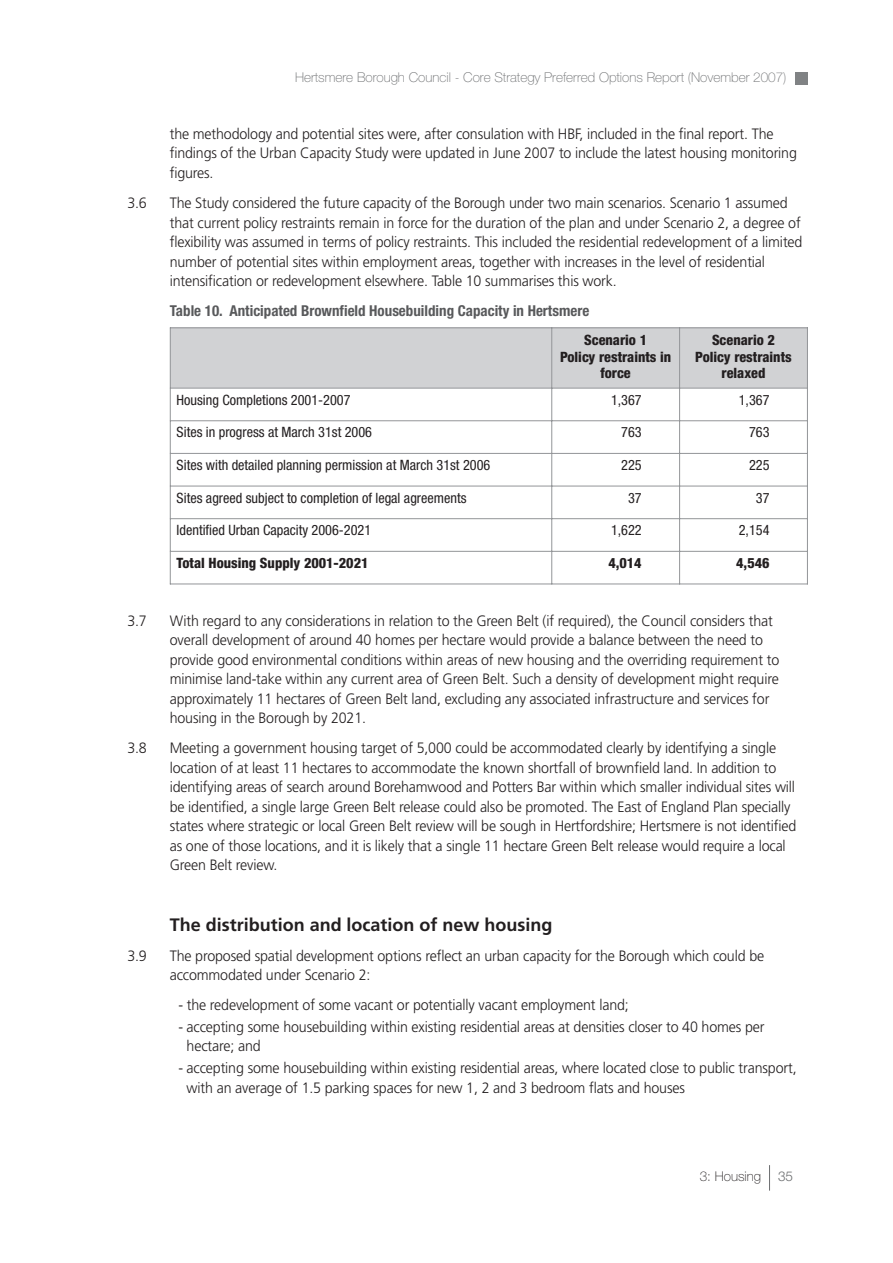
<style>
.page{position:relative;width:893px;height:1263px;background:#fff}
.page>*{position:absolute;margin:0;border:0;box-sizing:border-box;transform-origin:0 0}
.t1{font:700 18px "Frutiger";color:#231f20}
.t2{font:300 15px/19.5px "Frutiger";letter-spacing:-.01em;color:#231f20;scale:.95 1}
.t3{font:700 condensed 15px "Helvetica Neue";color:#58595b}
.t4{font:condensed 14.25px "Helvetica Neue";color:#231f20}
.t5{font:800 condensed 14.25px/16.5px "Helvetica Neue";color:#231f20;text-align:center}
.t6{font:100 13.5px "Helvetica Neue";color:#6c6e70}
.t7{font:100 13.5px "Helvetica Neue";color:#231f20}
.t8{font:300 13.5px "Helvetica Neue";color:#6c6e70}
</style>
<div class="page">
<div style="left:795px;top:72px;width:13px;height:13px;background:#808284"></div>
<svg style="left:769px;top:1165px;width:1px;height:26px"></svg>
<div style="left:170px;top:327px;width:509px;height:61px;background:#d1d2d4"></div>
<div style="left:679px;top:327px;width:129px;height:61px;background:#d1d2d4"></div>
<hr style="left:170px;top:327px;width:1px;height:257px;background:#939598">
<hr style="left:551px;top:327px;width:1px;height:257px;background:#939598">
<hr style="left:679px;top:327px;width:1px;height:257px;background:#939598">
<hr style="left:807px;top:327px;width:1px;height:257px;background:#939598">
<hr style="left:170px;top:327px;width:638px;height:1px;background:#939598">
<hr style="left:170px;top:388px;width:638px;height:1px;background:#939598">
<hr style="left:170px;top:420px;width:638px;height:1px;background:#939598">
<hr style="left:170px;top:453px;width:638px;height:1px;background:#939598">
<hr style="left:170px;top:486px;width:638px;height:1px;background:#939598">
<hr style="left:170px;top:518px;width:638px;height:1px;background:#939598">
<hr style="left:170px;top:551px;width:638px;height:1px;background:#939598">
<hr style="left:170px;top:584px;width:638px;height:1px;background:#939598">
<p class="t6" style="left:295px;top:73px;width:493px">Hertsmere Borough Council - Core Strategy Preferred Options Report (November 2007)</p>
<p class="t2" style="left:170px;top:125px;width:662px">the methodology and potential sites were, after consulation with HBF, included in the final report. The findings of the Urban Capacity Study were updated in June 2007 to include the latest housing monitoring figures.</p>
<p class="t2" style="left:127px;top:194px;width:22px">3.6</p>
<p class="t2" style="left:170px;top:194px;width:667px">The Study considered the future capacity of the Borough under two main scenarios. Scenario 1 assumed that current policy restraints remain in force for the duration of the plan and under Scenario 2, a degree of flexibility was assumed in terms of policy restraints. This included the residential redevelopment of a limited number of potential sites within employment areas, together with increases in the level of residential intensification or redevelopment elsewhere. Table 10 summarises this work.</p>
<p class="t3" style="left:170px;top:305px;width:421px">Table 10. Anticipated Brownfield Housebuilding Capacity in Hertsmere</p>
<p class="t5" style="left:560px;top:333px;width:113px">Scenario 1<br>Policy restraints in force</p>
<p class="t5" style="left:695px;top:333px;width:98px">Scenario 2<br>Policy restraints relaxed</p>
<p class="t4" style="left:177px;top:395px;width:175px">Housing Completions 2001-2007</p>
<p class="t4" style="left:611px;top:395px;width:32px">1,367</p>
<p class="t4" style="left:739px;top:395px;width:32px">1,367</p>
<p class="t4" style="left:177px;top:427px;width:197px">Sites in progress at March 31st 2006</p>
<p class="t4" style="left:621px;top:427px;width:22px">763</p>
<p class="t4" style="left:749px;top:427px;width:22px">763</p>
<p class="t4" style="left:177px;top:460px;width:315px">Sites with detailed planning permission at March 31st 2006</p>
<p class="t4" style="left:621px;top:460px;width:22px">225</p>
<p class="t4" style="left:749px;top:460px;width:22px">225</p>
<p class="t4" style="left:177px;top:492px;width:291px">Sites agreed subject to completion of legal agreements</p>
<p class="t4" style="left:628px;top:492px;width:15px">37</p>
<p class="t4" style="left:756px;top:492px;width:15px">37</p>
<p class="t4" style="left:177px;top:525px;width:196px">Identified Urban Capacity 2006-2021</p>
<p class="t4" style="left:611px;top:525px;width:32px">1,622</p>
<p class="t4" style="left:739px;top:525px;width:32px">2,154</p>
<p class="t5" style="left:177px;top:556px;width:193px">Total Housing Supply 2001-2021</p>
<p class="t5" style="left:608px;top:556px;width:35px">4,014</p>
<p class="t5" style="left:736px;top:556px;width:35px">4,546</p>
<p class="t2" style="left:127px;top:612px;width:22px">3.7</p>
<p class="t2" style="left:170px;top:612px;width:643px">With regard to any considerations in relation to the Green Belt (if required), the Council considers that overall development of around 40 homes per hectare would provide a balance between the need to provide good environmental conditions within areas of new housing and the overriding requirement to minimise land-take within any current area of Green Belt. Such a density of development might require approximately 11 hectares of Green Belt land, excluding any associated infrastructure and services for housing in the Borough by 2021.</p>
<p class="t2" style="left:127px;top:739px;width:22px">3.8</p>
<p class="t2" style="left:170px;top:739px;width:661px">Meeting a government housing target of 5,000 could be accommodated clearly by identifying a single location of at least 11 hectares to accommodate the known shortfall of brownfield land. In addition to identifying areas of search around Borehamwood and Potters Bar within which smaller individual sites will be identified, a single large Green Belt release could also be promoted. The East of England Plan specially states where strategic or local Green Belt review will be sough in Hertfordshire; Hertsmere is not identified as one of those locations, and it is likely that a single 11 hectare Green Belt release would require a local Green Belt review.</p>
<p class="t1" style="left:170px;top:917px;width:384px">The distribution and location of new housing</p>
<p class="t2" style="left:127px;top:947px;width:22px">3.9</p>
<p class="t2" style="left:170px;top:947px;width:627px">The proposed spatial development options reflect an urban capacity for the Borough which could be accommodated under Scenario 2:</p>
<p class="t2" style="left:178px;top:997px;width:476px">- the redevelopment of some vacant or potentially vacant employment land;</p>
<p class="t2" style="left:187px;top:1018px;width:610px;text-indent:-8px">- accepting some housebuilding within existing residential areas at densities closer to 40 homes per hectare; and</p>
<p class="t2" style="left:187px;top:1059px;width:643px;text-indent:-8px">- accepting some housebuilding within existing residential areas, where located close to public transport, with an average of 1.5 parking spaces for new 1, 2 and 3 bedroom flats and houses</p>
<p class="t7" style="left:700px;top:1172px;width:63px">3: Housing</p>
<p class="t8" style="left:778px;top:1172px;width:16px">35</p>
</div>
